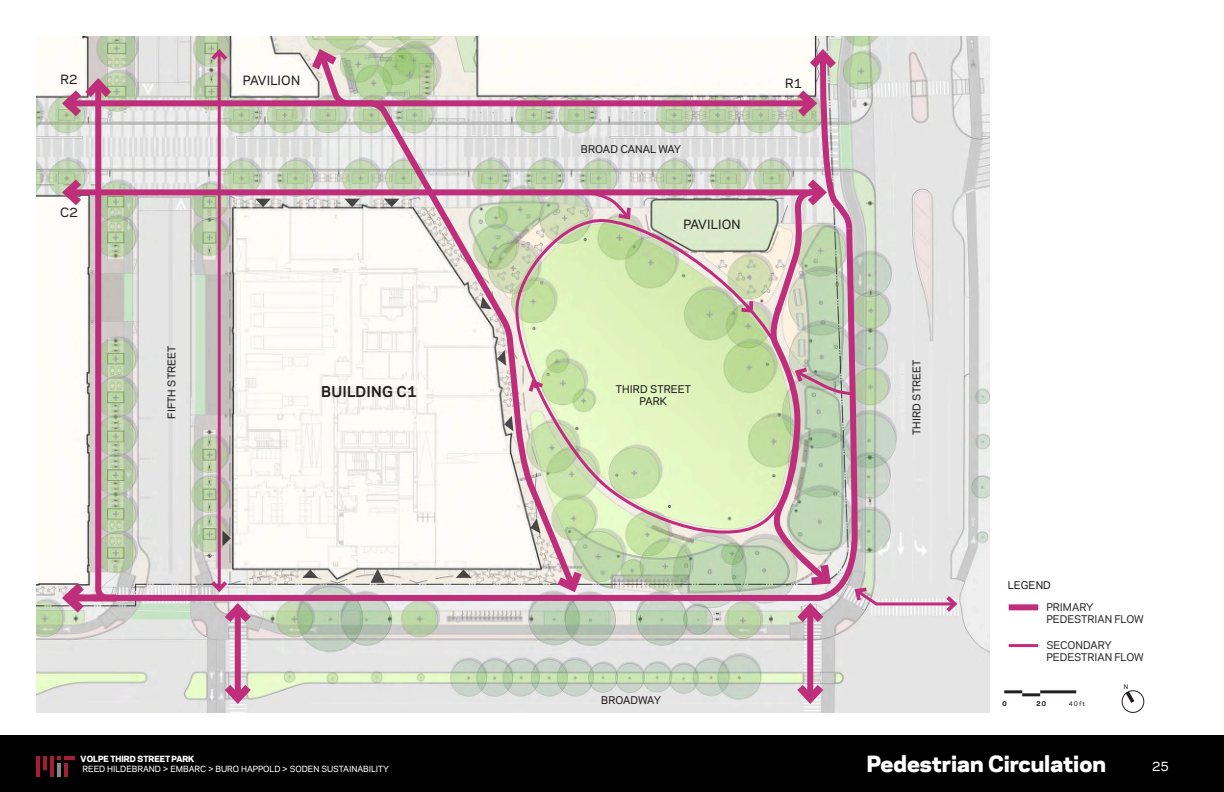
<style>
.page{position:relative;width:1224px;height:792px;background:#fff}
.page>*{position:absolute;margin:0;border:0;box-sizing:border-box;transform-origin:0 0}
.t1{font:800 21px "Polaris";color:#fff}
.Building_bold{font:700 14px "Polaris";letter-spacing:.01em;color:#231f20}
.Building_regular{font:500 12px "Polaris";letter-spacing:.01em;color:#231f20}
.t2{font:500 12px "Polaris";color:#fff}
.Street_dark{font:500 10px/12px "Polaris";letter-spacing:.01em;color:#231f20;text-align:center}
.LEGEND_TEXT{font:500 10px/12px "Polaris";letter-spacing:-.005em;color:#312f30}
.Street_dark-2{font:500 10px "Polaris";letter-spacing:-.01em;color:#231f20}
.Building_regular-2{font:500 10px "Polaris";letter-spacing:.01em;color:#231f20}
.t3{font:500 8px "Polaris";color:#fff}
.t4{font:800 8px "Polaris";color:#fff}
.Scale_and_North{font:500 6px "Polaris";color:#231f20}
</style>
<div class="page">
<div style="left:0;top:736px;width:1224px;height:56px;background:#000"></div>
<img style="left:36px;top:756px;width:39px;height:20px">
<img style="left:36px;top:36px;width:954px;height:677px">
<svg style="left:92px;top:78px;width:151px;height:526px;background:#d2cec9"></svg>
<div style="left:68px;top:189px;width:753px;height:6px;background:#be2e7b"></div>
<svg style="left:56px;top:172px;width:33px;height:41px"></svg>
<hr style="left:218px;top:52px;width:3px;height:537px;background:#c12c7d">
<svg style="left:207px;top:46px;width:24px;height:18px"></svg>
<svg style="left:217px;top:222px;width:553px;height:382px"></svg>
<div style="left:68px;top:594px;width:48px;height:7px;background:#be2e7b"></div>
<svg style="left:56px;top:574px;width:37px;height:48px"></svg>
<svg style="left:579px;top:217px;width:191px;height:338px;background:#d5e6b5"></svg>
<svg style="left:314px;top:47px;width:265px;height:546px"></svg>
<svg style="left:306px;top:44px;width:39px;height:34px"></svg>
<svg style="left:549px;top:563px;width:39px;height:34px"></svg>
<div style="left:807px;top:608px;width:6px;height:90px;background:#be2e7b"></div>
<svg style="left:789px;top:677px;width:42px;height:32px"></svg>
<div style="left:235px;top:608px;width:6px;height:90px;background:#be2e7b"></div>
<svg style="left:207px;top:577px;width:52px;height:53px;background:#d1aabe"></svg>
<svg style="left:217px;top:677px;width:42px;height:32px"></svg>
<svg style="left:526px;top:377px;width:21px;height:19px"></svg>
<svg style="left:737px;top:297px;width:18px;height:18px"></svg>
<div style="left:68px;top:100px;width:744px;height:6px;background:#be2e7b"></div>
<svg style="left:56px;top:73px;width:63px;height:51px"></svg>
<svg style="left:370px;top:568px;width:16px;height:15px"></svg>
<svg style="left:222px;top:530px;width:9px;height:16px"></svg>
<svg style="left:456px;top:569px;width:15px;height:9px"></svg>
<svg style="left:302px;top:569px;width:16px;height:9px"></svg>
<svg style="left:530px;top:518px;width:11px;height:15px"></svg>
<svg style="left:384px;top:199px;width:15px;height:8px"></svg>
<svg style="left:497px;top:350px;width:9px;height:16px"></svg>
<svg style="left:480px;top:297px;width:12px;height:12px"></svg>
<svg style="left:504px;top:416px;width:9px;height:15px"></svg>
<svg style="left:344px;top:199px;width:16px;height:8px"></svg>
<svg style="left:255px;top:199px;width:16px;height:8px"></svg>
<svg style="left:586px;top:189px;width:47px;height:33px"></svg>
<svg style="left:770px;top:43px;width:190px;height:587px;background:#d4d0cb"></svg>
<hr style="left:1009px;top:644px;width:29px;height:3px;background:#c12c7d">
<div style="left:1009px;top:604px;width:29px;height:6px;background:#be2e7b"></div>
<svg style="left:1121px;top:690px;width:24px;height:23px"></svg>
<hr style="left:1004px;top:690px;width:18px;height:3px;background:#231f20">
<hr style="left:1022px;top:693px;width:18px;height:3px;background:#231f20">
<hr style="left:1040px;top:690px;width:36px;height:3px;background:#231f20">
<p class="Building_regular" style="left:60px;top:71px;width:19px">R2</p>
<p class="Building_regular" style="left:243px;top:72px;width:59px">PAVILION</p>
<p class="Building_regular" style="left:785px;top:75px;width:19px">R1</p>
<p class="Building_regular" style="left:60px;top:203px;width:19px">C2</p>
<p class="Street_dark" style="left:165px;top:419px;width:75px;rotate:-90deg">FIFTH STREET</p>
<p class="Street_dark" style="left:581px;top:142px;width:102px">BROAD CANAL WAY</p>
<p class="Building_regular" style="left:683px;top:215px;width:59px">PAVILION</p>
<p class="Building_bold" style="left:321px;top:381px;width:97px">BUILDING C1</p>
<p class="Street_dark" style="left:616px;top:382px;width:77px">THIRD STREET<br>PARK</p>
<p class="Street_dark-2" style="left:601px;top:693px;width:61px">BROADWAY</p>
<p class="Street_dark" style="left:910px;top:435px;width:77px;rotate:-90deg">THIRD STREET</p>
<p class="Building_regular-2" style="left:1008px;top:578px;width:45px">LEGEND</p>
<p class="LEGEND_TEXT" style="left:1046px;top:601px;width:99px">PRIMARY<br>PEDESTRIAN FLOW</p>
<p class="LEGEND_TEXT" style="left:1046px;top:639px;width:99px">SECONDARY<br>PEDESTRIAN FLOW</p>
<p class="Scale_and_North" style="left:1002px;top:699px;width:6px">0</p>
<p class="Scale_and_North" style="left:1037px;top:699px;width:11px">20</p>
<p class="Scale_and_North" style="left:1069px;top:699px;width:18px">40ft</p>
<p class="Scale_and_North" style="left:1124px;top:683px;width:6px">N</p>
<p class="t4" style="left:81px;top:752px;width:115px">VOLPE THIRD STREET PARK</p>
<p class="t3" style="left:82px;top:763px;width:308px">REED HILDEBRAND &gt; EMBARC &gt; BURO HAPPOLD &gt; SODEN SUSTAINABILITY</p>
<p class="t1" style="left:867px;top:746px;width:241px">Pedestrian Circulation</p>
<h3 class="t2" style="left:1152px;top:757px;width:18px">25</h3>
</div>
